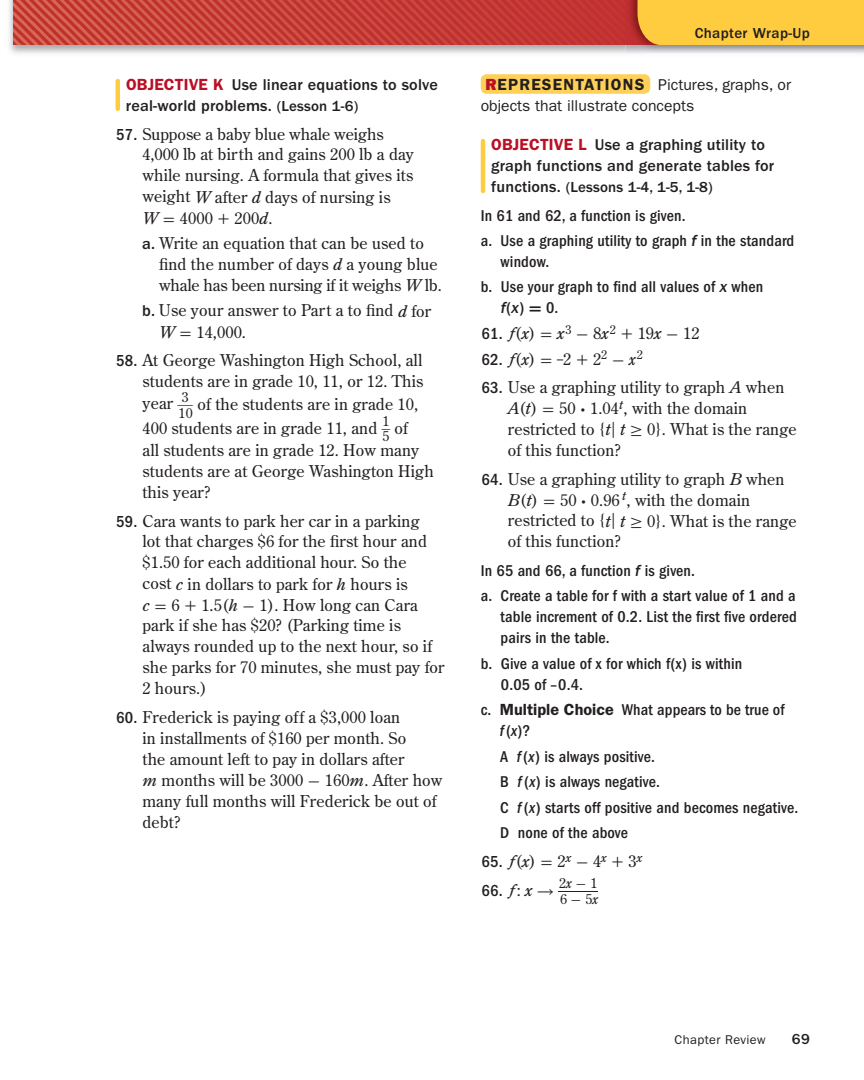
<style>
.page{position:relative;width:864px;height:1080px;background:#fff}
.page>*{position:absolute;margin:0;border:0;box-sizing:border-box;transform-origin:0 0}
.t1{font:500 condensed 16.5px "ITC Franklin Gothic Std";color:#231f20}
.t2{font:16.2px/21px "Century Old Style Std";letter-spacing:.01em;color:#231f20}
.t3{font:500 condensed 16.2px/25.5px "ITC Franklin Gothic Std";letter-spacing:.01em;color:#231f20}
.t4{font:500 16.2px/21px "ITC Franklin Gothic Std";letter-spacing:.01em;color:#231f20}
.t5{font:15.75px/21px "ITC Franklin Gothic Std";color:#231f20}
.t6{font:500 15px "ITC Franklin Gothic Std";letter-spacing:.025em;color:#231f20}
.t7{font:13.8px "Century Old Style Std";color:#231f20}
.t8{font:12.75px "ITC Franklin Gothic Std";letter-spacing:.03em;color:#231f20}
.s1{font-weight:600;color:#ba0f25}
.s2{font-size:15px}
.s3{font-family:"ITC Franklin Gothic Std";font-weight:500;font-stretch:condensed;font-size:16.5px}
.s4{font-style:italic}
.s5{font-family:"Uni Math"}
.s6{font-family:"ITC Franklin Gothic Std";font-weight:500}
.s7{font-family:"ITC Franklin Gothic Std Hvy";font-size:16.2px;color:#ba0f25}
.s8{font-weight:600;font-size:16.2px}
.s9{font-size:16.2px}
.s10{font-family:"ITC Franklin Gothic Std Med It";font-weight:400;font-stretch:normal}
.s11{font-family:"Uni Math";font-weight:800;font-stretch:normal}
.s12{font-weight:600;font-stretch:normal}
.s13{font-family:"Century Old Style Std";font-weight:400;font-style:italic;font-stretch:normal;font-size:16.2px}
.s14{font-family:"Century Old Style Std";font-weight:400;font-stretch:normal;font-size:16.2px}
.s15{font-family:"Uni Math";font-weight:400;font-stretch:normal;font-size:16.2px}
</style>
<div class="page">
<img style="left:9px;top:0;width:633px;height:54px">
<img style="left:14px;top:0;width:611px;height:45px">
<img style="left:625px;top:0;width:13px;height:45px">
<hr style="left:116px;top:79px;width:4px;height:32px;background:#fecc3e;border-radius:2px">
<div style="left:481px;top:74px;width:169px;height:20px;background:#fed057;border-radius:6px"></div>
<hr style="left:481px;top:139px;width:4px;height:54px;background:#fecc3e;border-radius:2px">
<div style="left:638px;top:0;width:226px;height:45px;background:#fecc3e"></div>
<p class="t4" style="left:126px;top:75px;width:314px"><span class="s1">OBJECTIVE K</span> Use linear equations to solve real-world problems. <span class="s2">(Lesson 1-6)</span></p>
<p class="t2" style="left:142px;top:124px;width:273px;text-indent:-26px"><span class="s3">57.</span> Suppose a baby blue whale weighs<br>4,000 lb at birth and gains 200 lb a day while nursing. A formula that gives its weight <span class="s4">W</span> after <span class="s4">d</span> days of nursing is<br><span class="s4">W</span> <span class="s5">=</span> 4000 <span class="s5">+</span> 200<span class="s4">d</span>.</p>
<p class="t2" style="left:159px;top:234px;width:284px;text-indent:-17px"><span class="s6">a.</span> Write an equation that can be used to find the number of days <span class="s4">d</span> a young blue whale has been nursing if it weighs <span class="s4">W</span> lb.</p>
<p class="t2" style="left:159px;top:301px;width:274px;text-indent:-17px"><span class="s6">b.</span> Use your answer to Part a to find <span class="s4">d</span> for<br><span class="s4">W</span> <span class="s5">=</span> 14,000.</p>
<p class="t2" style="left:116px;top:351px;width:309px;text-align:right"><span class="s3">58.</span> At George Washington High School, all students are in grade 10, 11, or 12. This</p>
<p class="t2" style="left:142px;top:394px;width:277px">year <sup>_</sup><sup>3</sup> of the students are in grade 10,</p>
<p class="t7" style="left:179px;top:407px;width:15px">10</p>
<p class="t2" style="left:142px;top:418px;width:267px">400 students are in grade 11, and <sup>_</sup><sup>1</sup> of</p>
<p class="t7" style="left:383px;top:431px;width:8px">5</p>
<p class="t2" style="left:142px;top:441px;width:293px">all students are in grade 12. How many students are at George Washington High this year?</p>
<p class="t2" style="left:142px;top:511px;width:304px;text-indent:-26px"><span class="s3">59.</span> Cara wants to park her car in a parking<br>lot that charges $6 for the first hour and $1.50 for each additional hour. So the<br>cost <span class="s4">c</span> in dollars to park for <span class="s4">h</span> hours is<br><span class="s4">c</span> <span class="s5">=</span> 6 <span class="s5">+</span> 1.5(<span class="s4">h</span> <span class="s5">-</span> 1). How long can Cara park if she has $20? (Parking time is always rounded up to the next hour, so if she parks for 70 minutes, she must pay for 2 hours.)</p>
<p class="t2" style="left:142px;top:708px;width:302px;text-indent:-26px"><span class="s3">60.</span> Frederick is paying off a $3,000 loan<br>in installments of $160 per month. So<br>the amount left to pay in dollars after<br><span class="s4">m</span> months will be 3000 <span class="s5">-</span> 160<span class="s4">m</span>. After how many full months will Frederick be out of debt?</p>
<p class="t6" style="left:695px;top:27px;width:117px">Chapter Wrap-Up</p>
<p class="t5" style="left:481px;top:75px;width:312px"><span class="s7">R</span><span class="s8">EPRESENTATIONS</span> Pictures, graphs, or objects that illustrate concepts</p>
<p class="t4" style="left:491px;top:135px;width:285px"><span class="s1">OBJECTIVE L</span> Use a graphing utility to graph functions and generate tables for</p>
<p class="t6" style="left:491px;top:182px;width:223px"><span class="s9">functions.</span> (Lessons 1-4, 1-5, 1-8)</p>
<p class="t3" style="left:481px;top:204px;width:315px">In 61 and 62, a function is given.<br>a. Use a graphing utility to graph <span class="s10">f</span> in the standard</p>
<p class="t3" style="left:481px;top:250px;width:284px;text-indent:20px">window.<br>b. Use your graph to find all values of <span class="s10">x</span> when</p>
<p class="t3" style="left:501px;top:297px;width:59px"><span class="s10">f</span>(<span class="s10">x</span>) <span class="s11">=</span> 0.</p>
<p class="t2" style="left:482px;top:324px;width:220px"><span class="s3">61.</span> <span class="s4">f</span>(<span class="s4">x</span>) <span class="s5">=</span> <span class="s4">x</span><sup>3</sup> <span class="s5">-</span> 8<span class="s4">x</span> <sup>2</sup> <span class="s5">+</span> 19<span class="s4">x</span> <span class="s5">-</span> 12</p>
<p class="t2" style="left:482px;top:349px;width:163px"><span class="s3">62.</span> <span class="s4">f</span>(<span class="s4">x</span>) <span class="s5">= –</span>2 <span class="s5">+</span> 2<sup>2</sup> <span class="s5">-</span> <span class="s4">x</span> <sup>2</sup></p>
<p class="t2" style="left:508px;top:378px;width:290px;text-indent:-26px"><span class="s3">63.</span> Use a graphing utility to graph <span class="s4">A</span> when<br><span class="s4">A</span>(<span class="s4">t</span>) <span class="s5">=</span> 50 <span class="s5">·</span> 1.04<sup>t</sup>, with the domain restricted to {<span class="s4">t</span><span class="s5">|</span> <span class="s4">t</span> <span class="s5">≥</span> 0}. What is the range of this function?</p>
<p class="t2" style="left:508px;top:469px;width:290px;text-indent:-26px"><span class="s3">64.</span> Use a graphing utility to graph <span class="s4">B</span> when<br><span class="s4">B</span>(<span class="s4">t</span>) <span class="s5">=</span> 50 <span class="s5">·</span> 0.96 <sup>t</sup>, with the domain restricted to {<span class="s4">t</span><span class="s5">|</span> <span class="s4">t</span> <span class="s5">≥</span> 0}. What is the range of this function?</p>
<p class="t3" style="left:481px;top:559px;width:316px">In 65 and 66, a function <span class="s10">f</span> is given.<br>a. Create a table for f with a start value of 1 and a</p>
<p class="t3" style="left:501px;top:608px;width:298px;line-height:21px">table increment of 0.2. List the first five ordered pairs in the table.</p>
<p class="t3" style="left:501px;top:654px;width:243px;line-height:21px;text-indent:-20px">b. Give a value of x for which f(x) is within<br>0.05 of – 0.4.</p>
<p class="t3" style="left:500px;top:701px;width:286px;line-height:21px;text-indent:-19px">c. <span class="s12">Multiple Choice</span> What appears to be true of <span class="s4">f</span> (<span class="s4">x</span>)?</p>
<p class="t3" style="left:500px;top:745px;width:300px">A <span class="s4">f</span> (<span class="s4">x</span>) is always positive.<br>B <span class="s4">f</span> (<span class="s4">x</span>) is always negative.<br>C <span class="s4">f</span> (<span class="s4">x</span>) starts off positive and becomes negative.<br>D none of the above</p>
<p class="t2" style="left:482px;top:852px;width:162px"><span class="s3">65.</span> <span class="s4">f</span>(<span class="s4">x</span>) <span class="s5">=</span> 2<sup>x</sup> <span class="s5">-</span> 4<sup>x</sup> <span class="s5">+</span> 3<sup>x</sup></p>
<p class="t1" style="left:482px;top:884px;width:118px">66. <span class="s13">f</span> <span class="s14">:</span> <span class="s13">x</span> <span class="s15">→</span> <sup>_</sup><sup>2</sup><sup>x</sup> <sup>-</sup> <sup>1</sup></p>
<p class="t7" style="left:560px;top:893px;width:40px">6 <span class="s5">-</span> 5<span class="s4">x</span></p>
<p class="t8" style="left:675px;top:1035px;width:92px">Chapter Review</p>
<p class="t6" style="left:792px;top:1034px;width:20px">69</p>
</div>
